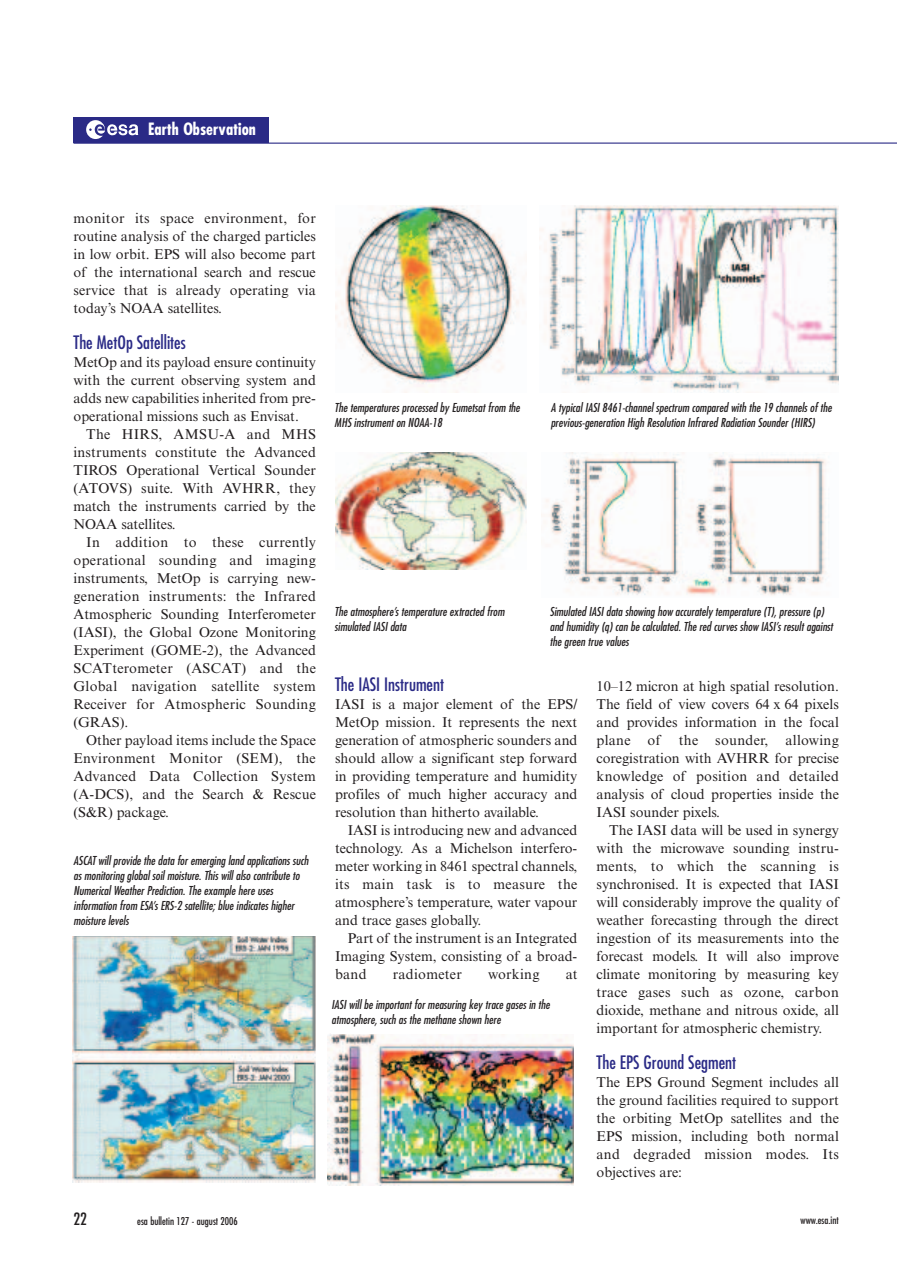
<style>
.page{position:relative;width:897px;height:1279px;background:#fff}
.page>*{position:absolute;margin:0;border:0;box-sizing:border-box;transform-origin:0 0}
.t1{font:condensed 18px "Futura Std";color:#2a2a86}
.t2{font:700 condensed 16.5px "Futura Std";color:#fff}
.t3{font:condensed 16.5px "Futura Std";color:#231f20}
.t4{font:14.25px/18px "Times New Roman MT Std";color:#231f20;text-align:justify}
.t5{font:14.25px "Times New Roman MT Std";letter-spacing:.02em;color:#231f20}
.t6{font:italic condensed 12px/15px "Futura Std";color:#231f20}
.t7{font:condensed 10.5px "Futura Std";color:#231f20}
</style>
<div class="page">
<img style="left:72px;top:117px;width:825px;height:1069px">
<p class="t2" style="left:148px;top:122px;width:109px">Earth Observation</p>
<p class="t4" style="left:74px;top:210px;width:244px">monitor its space environment, for routine analysis of the charged particles in low orbit. EPS will also become part of the international search and rescue service that is already operating via today’s NOAA satellites.</p>
<p class="t1" style="left:74px;top:334px;width:114px">The MetOp Satellites</p>
<p class="t4" style="left:74px;top:354px;width:244px">MetOp and its payload ensure continuity with the current observing system and adds new capabilities inherited from pre&shy;operational missions such as Envisat.</p>
<p class="t4" style="left:74px;top:426px;width:244px;text-indent:13px">The HIRS, AMSU-A and MHS instruments constitute the Advanced TIROS Operational Vertical Sounder (ATOVS) suite. With AVHRR, they match the instruments carried by the NOAA satellites.</p>
<p class="t4" style="left:74px;top:534px;width:244px;text-indent:13px">In addition to these currently operational sounding and imaging instruments, MetOp is carrying new&shy;generation instruments: the Infrared Atmospheric Sounding Interferometer (IASI), the Global Ozone Monitoring Experiment (GOME-2), the Advanced SCATterometer (ASCAT) and the Global navigation satellite system Receiver for Atmospheric Sounding (GRAS).</p>
<p class="t4" style="left:74px;top:732px;width:244px;text-indent:13px">Other payload items include the Space Environment Monitor (SEM), the Advanced Data Collection System (A-DCS), and the Search &amp; Rescue (S&amp;R) package.</p>
<p class="t6" style="left:74px;top:853px;width:237px">ASCAT will provide the data for emerging land applications such as monitoring global soil moisture. This will also contribute to Numerical Weather Prediction. The example here uses information from ESA’s ERS-2 satellite; blue indicates higher moisture levels</p>
<p class="t6" style="left:335px;top:400px;width:187px">The temperatures processed by Eumetsat from the<br>MHS instrument on NOAA-18</p>
<p class="t6" style="left:551px;top:400px;width:283px">A typical IASI 8461-channel spectrum compared with the 19 channels of the previous-generation High Resolution Infrared Radiation Sounder (HIRS)</p>
<p class="t6" style="left:335px;top:605px;width:171px">The atmosphere’s temperature extracted from simulated IASI data</p>
<p class="t6" style="left:550px;top:605px;width:285px">Simulated IASI data showing how accurately temperature (T), pressure (p) and humidity (q) can be calculated. The red curves show IASI’s result against the green true values</p>
<p class="t1" style="left:335px;top:676px;width:111px">The IASI Instrument</p>
<p class="t4" style="left:335px;top:696px;width:244px">IASI is a major element of the EPS/ MetOp mission. It represents the next generation of atmospheric sounders and should allow a significant step forward in providing temperature and humidity profiles of much higher accuracy and resolution than hitherto available.</p>
<p class="t4" style="left:335px;top:822px;width:244px;text-indent:13px">IASI is introducing new and advanced technology. As a Michelson interfero&shy;meter working in 8461 spectral channels, its main task is to measure the atmosphere’s temperature, water vapour and trace gases globally.</p>
<p class="t4" style="left:335px;top:930px;width:244px;text-indent:13px">Part of the instrument is an Integrated Imaging System, consisting of a broad&shy;band</p>
<p class="t5" style="left:393px;top:968px;width:71px">radiometer</p>
<p class="t5" style="left:488px;top:968px;width:53px">working</p>
<p class="t4" style="left:566px;top:966px;width:13px">at</p>
<p class="t6" style="left:332px;top:997px;width:220px">IASI will be important for measuring key trace gases in the atmosphere, such as the methane shown here</p>
<p class="t4" style="left:597px;top:678px;width:244px">10–12 micron at high spatial resolution.<br>The field of view covers 64 x 64 pixels and provides information in the focal plane of</p>
<p class="t4" style="left:597px;top:732px;width:244px;text-indent:82px">the sounder, allowing coregistration with AVHRR for precise knowledge of position and detailed analysis of cloud properties inside the IASI sounder pixels.</p>
<p class="t4" style="left:597px;top:822px;width:244px;text-indent:13px">The IASI data will be used in synergy with the microwave sounding instru&shy;ments, to which the scanning is synchronised. It is expected that IASI will considerably improve the quality of weather forecasting through the direct ingestion of its measurements into the forecast models. It will also improve climate monitoring by measuring key trace gases such as ozone, carbon dioxide, methane and nitrous oxide, all important for atmospheric chemistry.</p>
<p class="t1" style="left:597px;top:1054px;width:141px">The EPS Ground Segment</p>
<p class="t4" style="left:597px;top:1074px;width:244px">The EPS Ground Segment includes all the ground facilities required to support the orbiting MetOp satellites and the EPS mission, including both normal and degraded mission modes. Its objectives are:</p>
<p class="t3" style="left:74px;top:1210px;width:15px">22</p>
<p class="t7" style="left:137px;top:1215px;width:102px">esa bulletin 127 - august 2006</p>
<p class="t7" style="left:801px;top:1215px;width:40px">www.esa.int</p>
</div>
